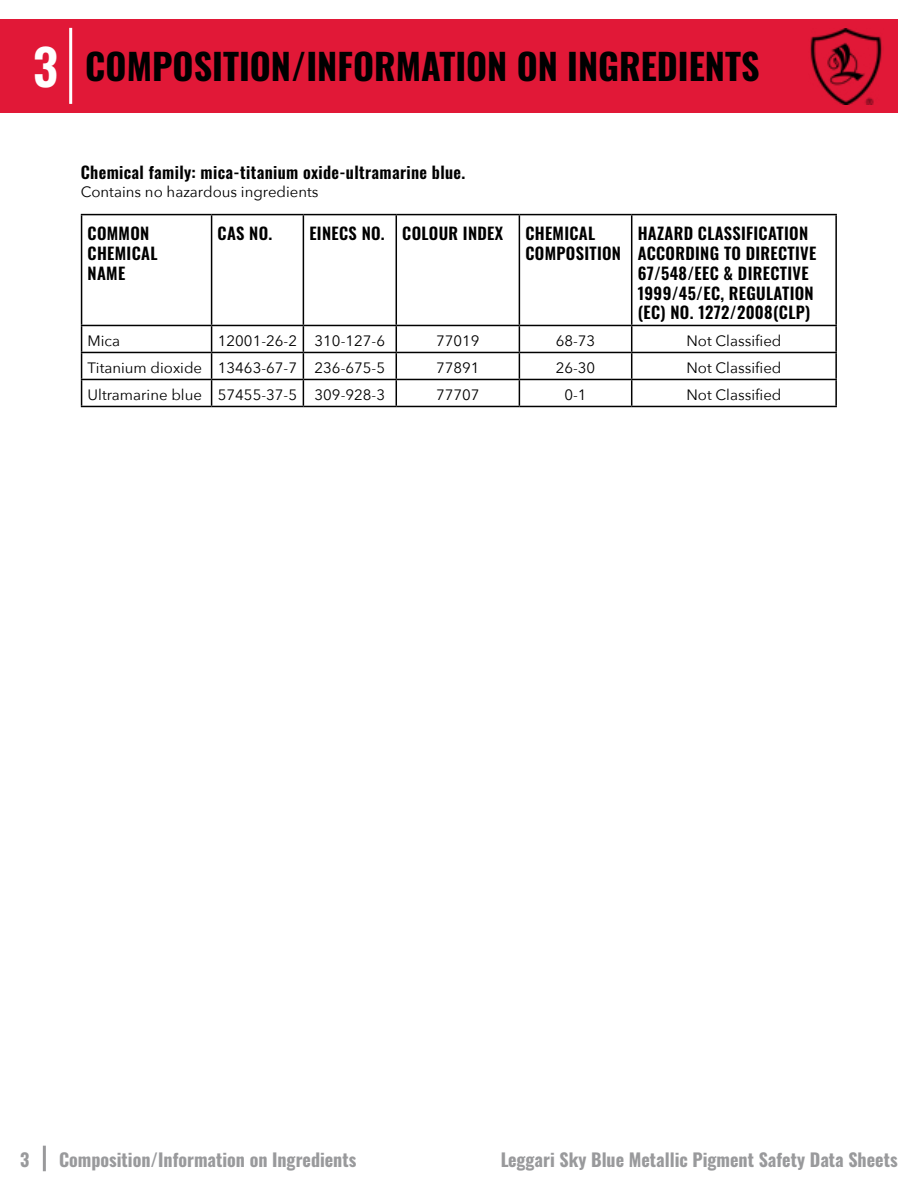
<style>
.page{position:relative;width:918px;height:1188px;background:#fff}
.page>*{position:absolute;margin:0;border:0;box-sizing:border-box;transform-origin:0 0}
.t1{font:600 49.5px "Oswald";color:#fff}
.section_headings{font:700 36px "Oswald";color:#000}
.t2{font:700 18px "Oswald";color:#6d6e71}
.smaller_sub_header_b{font:600 16.5px/19.8px "Oswald";letter-spacing:.02em;color:#000}
.big_body_sections{font:15px "Avenir Next";color:#000}
</style>
<div class="page">
<div style="left:0;top:19px;width:898px;height:94px;background:#e11837"></div>
<div style="left:43px;top:1146px;width:3px;height:25px;background:#6d6e71;border:2px solid #6d6e71"></div>
<div style="left:69px;top:28px;width:3px;height:76px;background:#fff;border:2px solid #fff"></div>
<img style="left:810px;top:28px;width:72px;height:76px">
<hr style="left:81px;top:214px;width:131px;height:1px;background:#000">
<hr style="left:81px;top:215px;width:1px;height:110px;background:#000">
<hr style="left:212px;top:214px;width:91px;height:1px;background:#000">
<hr style="left:211px;top:215px;width:1px;height:110px;background:#000">
<hr style="left:303px;top:214px;width:93px;height:1px;background:#000">
<hr style="left:303px;top:215px;width:1px;height:110px;background:#000">
<hr style="left:396px;top:214px;width:123px;height:1px;background:#000">
<hr style="left:396px;top:215px;width:1px;height:110px;background:#000">
<hr style="left:519px;top:214px;width:113px;height:1px;background:#000">
<hr style="left:519px;top:215px;width:1px;height:110px;background:#000">
<hr style="left:632px;top:214px;width:205px;height:1px;background:#000">
<hr style="left:631px;top:215px;width:1px;height:110px;background:#000">
<hr style="left:835px;top:215px;width:2px;height:110px;background:#000">
<hr style="left:81px;top:325px;width:131px;height:1px;background:#000">
<hr style="left:212px;top:325px;width:91px;height:1px;background:#000">
<hr style="left:303px;top:325px;width:93px;height:1px;background:#000">
<hr style="left:396px;top:325px;width:123px;height:1px;background:#000">
<hr style="left:519px;top:325px;width:113px;height:1px;background:#000">
<hr style="left:632px;top:325px;width:205px;height:1px;background:#000">
<hr style="left:835px;top:326px;width:2px;height:26px;background:#000">
<hr style="left:81px;top:352px;width:131px;height:1px;background:#000">
<hr style="left:212px;top:352px;width:91px;height:1px;background:#000">
<hr style="left:303px;top:352px;width:93px;height:1px;background:#000">
<hr style="left:396px;top:352px;width:123px;height:1px;background:#000">
<hr style="left:519px;top:352px;width:113px;height:1px;background:#000">
<hr style="left:632px;top:352px;width:205px;height:1px;background:#000">
<hr style="left:835px;top:353px;width:2px;height:26px;background:#000">
<hr style="left:81px;top:379px;width:131px;height:1px;background:#000">
<svg style="left:81px;top:326px;width:1px;height:80px"></svg>
<hr style="left:212px;top:379px;width:91px;height:1px;background:#000">
<svg style="left:211px;top:326px;width:1px;height:80px"></svg>
<hr style="left:303px;top:379px;width:93px;height:1px;background:#000">
<svg style="left:303px;top:326px;width:1px;height:80px"></svg>
<hr style="left:396px;top:379px;width:123px;height:1px;background:#000">
<svg style="left:396px;top:326px;width:1px;height:80px"></svg>
<hr style="left:519px;top:379px;width:113px;height:1px;background:#000">
<svg style="left:519px;top:326px;width:1px;height:80px"></svg>
<hr style="left:632px;top:379px;width:205px;height:1px;background:#000">
<svg style="left:631px;top:326px;width:1px;height:80px"></svg>
<hr style="left:835px;top:380px;width:2px;height:26px;background:#000">
<hr style="left:81px;top:406px;width:131px;height:1px;background:#000">
<hr style="left:212px;top:406px;width:91px;height:1px;background:#000">
<hr style="left:303px;top:406px;width:93px;height:1px;background:#000">
<hr style="left:396px;top:406px;width:123px;height:1px;background:#000">
<hr style="left:519px;top:406px;width:113px;height:1px;background:#000">
<hr style="left:632px;top:406px;width:205px;height:1px;background:#000">
<h1 class="t1" style="left:33px;top:41px;width:27px">3</h1>
<p class="section_headings" style="left:85px;top:48px;width:676px">COMPOSITION/INFORMATION ON INGREDIENTS</p>
<p class="smaller_sub_header_b" style="left:81px;top:164px;width:386px">Chemical family: mica-titanium oxide-ultramarine blue.</p>
<p class="big_body_sections" style="left:81px;top:180px;width:239px">Contains no hazardous ingredients</p>
<p class="smaller_sub_header_b" style="left:88px;top:225px;width:71px">COMMON<br>CHEMICAL<br>NAME</p>
<p class="smaller_sub_header_b" style="left:218px;top:225px;width:56px">CAS NO.</p>
<p class="smaller_sub_header_b" style="left:309px;top:225px;width:77px">EINECS NO.</p>
<p class="smaller_sub_header_b" style="left:402px;top:225px;width:102px">COLOUR INDEX</p>
<p class="smaller_sub_header_b" style="left:525px;top:225px;width:97px">CHEMICAL<br>COMPOSITION</p>
<p class="smaller_sub_header_b" style="left:638px;top:225px;width:180px">HAZARD CLASSIFICATION<br>ACCORDING TO DIRECTIVE<br>67/548/EEC &amp; DIRECTIVE<br>1999/45/EC, REGULATION (EC) NO. 1272/2008(CLP)</p>
<p class="big_body_sections" style="left:88px;top:329px;width:34px">Mica</p>
<p class="big_body_sections" style="left:218px;top:329px;width:81px">12001-26-2</p>
<p class="big_body_sections" style="left:315px;top:329px;width:72px">310-127-6</p>
<p class="big_body_sections" style="left:436px;top:329px;width:45px">77019</p>
<p class="big_body_sections" style="left:556px;top:329px;width:41px">68-73</p>
<p class="big_body_sections" style="left:686px;top:329px;width:97px">Not Classified</p>
<p class="big_body_sections" style="left:88px;top:356px;width:116px">Titanium dioxide</p>
<p class="big_body_sections" style="left:218px;top:356px;width:81px">13463-67-7</p>
<p class="big_body_sections" style="left:315px;top:356px;width:72px">236-675-5</p>
<p class="big_body_sections" style="left:436px;top:356px;width:45px">77891</p>
<p class="big_body_sections" style="left:556px;top:356px;width:41px">26-30</p>
<p class="big_body_sections" style="left:686px;top:356px;width:97px">Not Classified</p>
<p class="big_body_sections" style="left:88px;top:383px;width:116px">Ultramarine blue</p>
<p class="big_body_sections" style="left:218px;top:383px;width:81px">57455-37-5</p>
<p class="big_body_sections" style="left:315px;top:383px;width:72px">309-928-3</p>
<p class="big_body_sections" style="left:436px;top:383px;width:45px">77707</p>
<p class="big_body_sections" style="left:564px;top:383px;width:24px">0-1</p>
<p class="big_body_sections" style="left:686px;top:383px;width:97px">Not Classified</p>
<p class="t2" style="left:20px;top:1150px;width:11px">3</p>
<p class="t2" style="left:59px;top:1150px;width:299px">Composition/Information on Ingredients</p>
<p class="t2" style="left:500px;top:1150px;width:399px">Leggari Sky Blue Metallic Pigment Safety Data Sheets</p>
</div>
